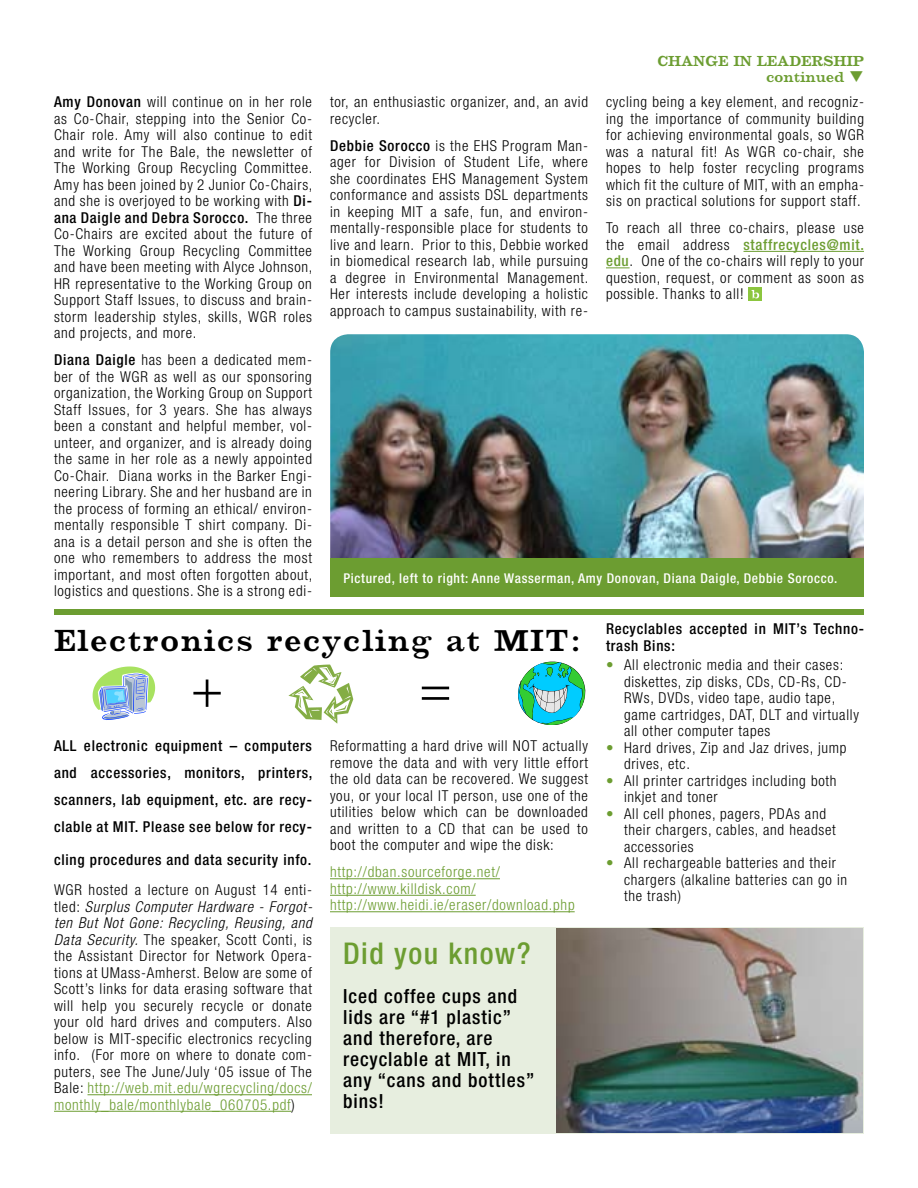
<style>
.page{position:relative;width:918px;height:1188px;background:#fff}
.page>*{position:absolute;margin:0;border:0;box-sizing:border-box;transform-origin:0 0}
.t1{font:300 condensed 54px "Helvetica Neue LT";color:#000}
.t2{font:31.5px "Barbera Fat";letter-spacing:.05em;color:#000}
.t3{font:500 condensed 30px "Helvetica Neue LT";letter-spacing:.05em;color:#6c9d31}
.t4{font:500 condensed 19.5px/21px "Helvetica Neue LT";letter-spacing:.05em;color:#000}
.t5{font:300 condensed 15px/16.5px "Helvetica Neue LT";letter-spacing:.05em;color:#000;text-align:justify}
.t6{font:500 condensed 15px/27px "Helvetica Neue LT";letter-spacing:.05em;color:#000;text-align:justify}
.t7{font:300 condensed 15px/16.5px "Helvetica Neue LT";letter-spacing:.05em;color:#6c9d31}
.t8{font:15px/16.5px "Barbera Fat";color:#6c9d31;text-align:right}
.t9{font:500 condensed 13.5px "Helvetica Neue LT";letter-spacing:.05em;color:#fff}
.s1{font-weight:500}
.s2{font-weight:500;color:#6c9d31}
.s3{color:#6c9d31}
.s4{font-style:italic}
</style>
<div class="page">
<hr style="left:744px;top:251px;width:120px;height:1px;background:#6c9d31">
<svg style="left:606px;top:267px;width:24px;height:1px"></svg>
<div style="left:749px;top:287px;width:13px;height:14px;background:#8cc63f"></div>
<svg style="left:752px;top:290px;width:7px;height:8px"></svg>
<hr style="left:88px;top:1094px;width:224px;height:1px;background:#6c9d31">
<hr style="left:54px;top:1111px;width:238px;height:1px;background:#6c9d31">
<hr style="left:330px;top:878px;width:170px;height:1px;background:#6c9d31">
<hr style="left:330px;top:895px;width:146px;height:1px;background:#6c9d31">
<hr style="left:330px;top:911px;width:245px;height:1px;background:#6c9d31">
<svg style="left:93px;top:666px;width:62px;height:54px"></svg>
<svg style="left:288px;top:665px;width:65px;height:58px"></svg>
<svg style="left:518px;top:662px;width:67px;height:63px"></svg>
<div style="left:330px;top:927px;width:534px;height:207px;background:#e7eedf"></div>
<img style="left:556px;top:929px;width:306px;height:203px">
<div style="left:54px;top:609px;width:810px;height:6px;background:#6c9d31"></div>
<img style="left:330px;top:334px;width:534px;height:263px;border-radius:18px">
<div style="left:330px;top:558px;width:534px;height:39px;background:#6c9d31"></div>
<p class="t8" style="left:657px;top:52px;width:208px">CHANGE IN LEADERSHIP continued ❑</p>
<p class="t5" style="left:54px;top:94px;width:260px"><span class="s1">Amy Donovan</span> will continue on in her role as Co-Chair, stepping into the Senior Co-Chair role. Amy will also continue to edit and write for The Bale, the newsletter of The Working Group Recycling Committee.<br>Amy has been joined by 2 Junior Co-Chairs, and she is overjoyed to be working with <span class="s1">Di&shy;ana Daigle and Debra Sorocco.</span> The three Co-Chairs are excited about the future of The Working Group Recycling Committee and have been meeting with Alyce Johnson, HR representative to the Working Group on Support Staff Issues, to discuss and brain&shy;storm leadership styles, skills, WGR roles and projects, and more.</p>
<p class="t5" style="left:54px;top:352px;width:260px"><span class="s1">Diana Daigle</span> has been a dedicated mem&shy;ber of the WGR as well as our sponsoring organization, the Working Group on Support Staff Issues, for 3 years. She has always been a constant and helpful member, vol&shy;unteer, and organizer, and is already doing the same in her role as a newly appointed Co-Chair. Diana works in the Barker Engi&shy;neering Library. She and her husband are in the process of forming an ethical/ environ&shy;mentally responsible T shirt company. Di&shy;ana is a detail person and she is often the one who remembers to address the most important, and most often forgotten about, logistics and questions. She is a strong edi-</p>
<p class="t5" style="left:330px;top:94px;width:260px">tor, an enthusiastic organizer, and, an avid recycler.</p>
<p class="t5" style="left:330px;top:137px;width:260px"><span class="s1">Debbie Sorocco</span> is the EHS Program Man&shy;ager for Division of Student Life, where she coordinates EHS Management System conformance and assists DSL departments in keeping MIT a safe, fun, and environ&shy;mentally-responsible place for students to live and learn. Prior to this, Debbie worked in biomedical research lab, while pursuing a degree in Environmental Management.<br>Her interests include developing a holistic approach to campus sustainability, with re-</p>
<p class="t5" style="left:606px;top:94px;width:260px">cycling being a key element, and recogniz&shy;ing the importance of community building for achieving environmental goals, so WGR was a natural fit! As WGR co-chair, she hopes to help foster recycling programs which fit the culture of MIT, with an empha&shy;sis on practical solutions for support staff.</p>
<p class="t5" style="left:606px;top:220px;width:260px">To reach all three co-chairs, please use the email address <span class="s2">staffrecycles@mit. edu</span>. One of the co-chairs will reply to your question, request, or comment as soon as possible. Thanks to all!</p>
<p class="t9" style="left:344px;top:570px;width:495px">Pictured, left to right: Anne Wasserman, Amy Donovan, Diana Daigle, Debbie Sorocco.</p>
<p class="t6" style="left:606px;top:621px;width:260px;line-height:16.5px">Recyclables accepted in MIT’s Techno&shy;trash Bins:</p>
<p class="t5" style="left:624px;top:657px;width:237px;text-align:left;text-indent:-18px"><span class="s3">•</span> All electronic media and their cases: diskettes, zip disks, CDs, CD-Rs, CD-RWs, DVDs, video tape, audio tape, game cartridges, DAT, DLT and virtually all other computer tapes</p>
<p class="t5" style="left:624px;top:739px;width:224px;text-indent:-18px"><span class="s3">•</span> Hard drives, Zip and Jaz drives, jump drives, etc.</p>
<p class="t5" style="left:624px;top:772px;width:214px;text-indent:-18px"><span class="s3">•</span> All printer cartridges including both inkjet and toner</p>
<p class="t5" style="left:624px;top:805px;width:213px;text-align:left;text-indent:-18px"><span class="s3">•</span> All cell phones, pagers, PDAs and their chargers, cables, and headset accessories</p>
<p class="t5" style="left:624px;top:855px;width:225px;text-align:left;text-indent:-18px"><span class="s3">•</span> All rechargeable batteries and their chargers (alkaline batteries can go in the trash)</p>
<h2 class="t2" style="left:54px;top:622px;width:529px">Electronics recycling at MIT:</h2>
<h1 class="t1" style="left:191px;top:657px;width:34px">+</h1>
<h1 class="t1" style="left:419px;top:657px;width:34px">=</h1>
<p class="t5" style="left:330px;top:738px;width:260px">Reformatting a hard drive will NOT actually remove the data and with very little effort the old data can be recovered. We suggest you, or your local IT person, use one of the utilities below which can be downloaded and written to a CD that can be used to boot the computer and wipe the disk:</p>
<p class="t7" style="left:330px;top:864px;width:246px">http://dban.sourceforge.net/ http://www.killdisk.com/ http://www.heidi.ie/eraser/download.php</p>
<p class="t6" style="left:54px;top:732px;width:260px">ALL electronic equipment – computers and accessories, monitors, printers, scanners, lab equipment, etc. are recy&shy;clable at MIT. Please see below for recy-</p>
<p class="t6" style="left:54px;top:846px;width:259px">cling procedures and data security info.</p>
<p class="t5" style="left:54px;top:882px;width:260px">WGR hosted a lecture on August 14 enti&shy;tled: <span class="s4">Surplus Computer Hardware - Forgot&shy;ten But Not Gone: Recycling, Reusing, and Data Security.</span> The speaker, Scott Conti, is the Assistant Director for Network Opera&shy;tions at UMass-Amherst. Below are some of Scott’s links for data erasing software that will help you securely recycle or donate your old hard drives and computers. Also below is MIT-specific electronics recycling info. (For more on where to donate com&shy;puters, see The June/July ‘05 issue of The Bale: <span class="s3">http://web.mit.edu/wgrecycling/docs/ monthly_bale/monthlybale_060705.pdf</span>)</p>
<h3 class="t3" style="left:343px;top:935px;width:189px">Did you know?</h3>
<h3 class="t4" style="left:343px;top:985px;width:193px">Iced coffee cups and lids are “#1 plastic” and therefore, are recyclable at MIT, in any “cans and bottles” bins!</h3>
</div>
